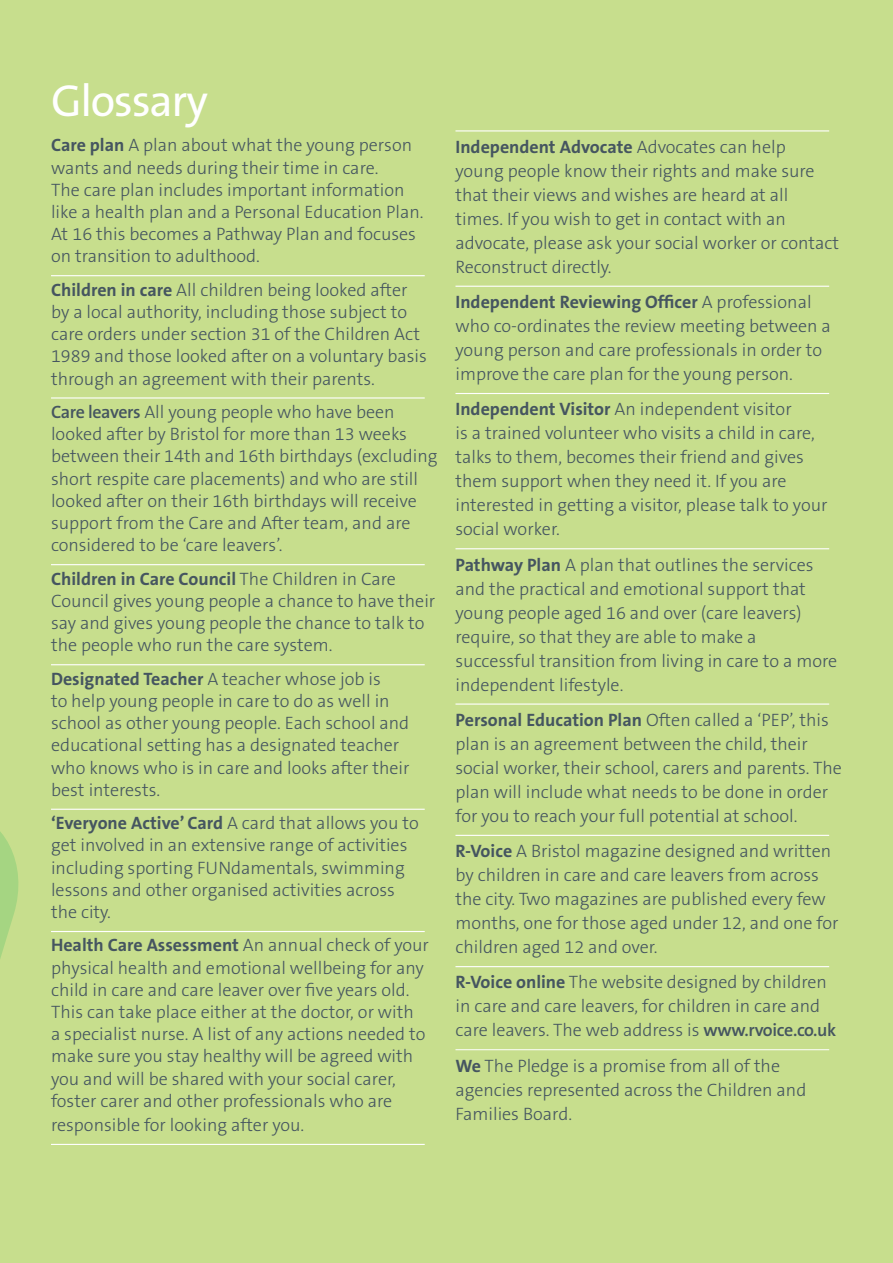
<style>
.page{position:relative;width:893px;height:1263px;background:#c7de8d}
.page>*{position:absolute;margin:0;border:0;box-sizing:border-box;transform-origin:0 0}
.t1{font:45px "The Sans B5 Plain";letter-spacing:-.03em;color:#fff}
.t2{font:300 18px/22.2px "The Sans B3";color:#455560}
.t3{font:700 18px "The Sans B7";color:#455560}
.s1{font-family:"The Sans B7";font-weight:700}
.s2{font-family:"The Sans B6";font-weight:600}
.s3{font-family:"The Sans B3";font-weight:300}
</style>
<div class="page">
<hr style="left:51px;top:275px;width:374px;height:1px;background:#fff">
<hr style="left:51px;top:397px;width:374px;height:1px;background:#fff">
<hr style="left:51px;top:564px;width:374px;height:1px;background:#fff">
<hr style="left:51px;top:664px;width:374px;height:1px;background:#fff">
<hr style="left:51px;top:809px;width:374px;height:1px;background:#fff">
<hr style="left:51px;top:931px;width:374px;height:1px;background:#fff">
<hr style="left:51px;top:1144px;width:374px;height:1px;background:#fff">
<hr style="left:455px;top:130px;width:374px;height:1px;background:#fff">
<hr style="left:455px;top:286px;width:374px;height:1px;background:#fff">
<hr style="left:455px;top:393px;width:374px;height:1px;background:#fff">
<hr style="left:455px;top:548px;width:374px;height:1px;background:#fff">
<hr style="left:455px;top:703px;width:374px;height:2px;background:#fff">
<hr style="left:455px;top:835px;width:374px;height:1px;background:#fff">
<hr style="left:455px;top:966px;width:374px;height:1px;background:#fff">
<hr style="left:455px;top:1049px;width:374px;height:1px;background:#fff">
<h1 class="t1" style="left:51px;top:78px;width:158px">Glossary</h1>
<p class="t2" style="left:51px;top:135px;width:374px"><span class="s1">Care plan</span> A plan about what the young person wants and needs during their time in care.<br>The care plan includes important information like a health plan and a Personal Education Plan.<br>At 16 this becomes a Pathway Plan and focuses on transition to adulthood.</p>
<p class="t2" style="left:51px;top:279px;width:377px"><span class="s1">Children in care</span> All children being looked after by a local authority, including those subject to care orders under section 31 of the Children Act 1989 and those looked after on a voluntary basis through an agreement with their parents.</p>
<p class="t2" style="left:51px;top:402px;width:388px"><span class="s2">Care leavers</span> All young people who have been looked after by Bristol for more than 13 weeks between their 14th and 16th birthdays (excluding short respite care placements) and who are still looked after on their 16th birthdays will receive support from the Care and After team, and are considered to be ‘care leavers’.</p>
<p class="t3" style="left:51px;top:569px;width:346px">Children in Care Council <span class="s3">The Children in Care</span></p>
<p class="t2" style="left:51px;top:590px;width:386px">Council gives young people a chance to have their say and gives young people the chance to talk to the people who run the care system.</p>
<p class="t2" style="left:51px;top:668px;width:360px"><span class="s1">Designated Teacher</span> A teacher whose job is<br>to help young people in care to do as well in school as other young people. Each school and educational setting has a designated teacher who knows who is in care and looks after their best interests.</p>
<p class="t3" style="left:51px;top:814px;width:369px">‘Everyone Active’ Card <span class="s3">A card that allows you to</span></p>
<p class="t2" style="left:51px;top:835px;width:358px">get involved in an extensive range of activities including sporting FUNdamentals, swimming lessons and other organised activities across the city.</p>
<p class="t3" style="left:51px;top:936px;width:379px">Health Care Assessment <span class="s3">An annual check of your</span></p>
<p class="t2" style="left:51px;top:957px;width:376px">physical health and emotional wellbeing for any child in care and care leaver over five years old.<br>This can take place either at the doctor, or with a specialist nurse. A list of any actions needed to make sure you stay healthy will be agreed with you and will be shared with your social carer, foster carer and other professionals who are</p>
<p class="t2" style="left:51px;top:1114px;width:255px">responsible for looking after you.</p>
<p class="t3" style="left:455px;top:137px;width:332px">Independent Advocate <span class="s3">Advocates can help</span></p>
<p class="t2" style="left:455px;top:160px;width:385px;line-height:24px">young people know their rights and make sure that their views and wishes are heard at all times. If you wish to get in contact with an advocate, please ask your social worker or contact Reconstruct directly.</p>
<p class="t3" style="left:455px;top:293px;width:358px">Independent Reviewing Officer <span class="s3">A professional</span></p>
<p class="t2" style="left:455px;top:315px;width:377px;line-height:24px">who co-ordinates the review meeting between a young person and care professionals in order to improve the care plan for the young person.</p>
<p class="t2" style="left:455px;top:398px;width:374px;line-height:24px"><span class="s1">Independent Visitor</span> An independent visitor<br>is a trained volunteer who visits a child in care, talks to them, becomes their friend and gives them support when they need it. If you are interested in getting a visitor, please talk to your social worker.</p>
<p class="t2" style="left:455px;top:553px;width:383px;line-height:24px"><span class="s1">Pathway Plan</span> A plan that outlines the services and the practical and emotional support that young people aged 16 and over (care leavers) require, so that they are able to make a successful transition from living in care to a more independent lifestyle.</p>
<p class="t2" style="left:455px;top:708px;width:388px;line-height:24px"><span class="s1">Personal Education Plan</span> Often called a ‘PEP’, this plan is an agreement between the child, their social worker, their school, carers and parents. The plan will include what needs to be done in order for you to reach your full potential at school.</p>
<p class="t2" style="left:455px;top:840px;width:384px;line-height:24px"><span class="s1">R-Voice</span> A Bristol magazine designed and written by children in care and care leavers from across the city. Two magazines are published every few months, one for those aged under 12, and one for children aged 12 and over.</p>
<p class="t2" style="left:455px;top:971px;width:382px;line-height:24px"><span class="s1">R-Voice online</span> The website designed by children in care and care leavers, for children in care and care leavers. The web address is <span class="s2">www.rvoice.co.uk</span></p>
<p class="t2" style="left:455px;top:1054px;width:352px;line-height:24px"><span class="s1">We</span> The Pledge is a promise from all of the agencies represented across the Children and<br>Families Board.</p>
</div>
